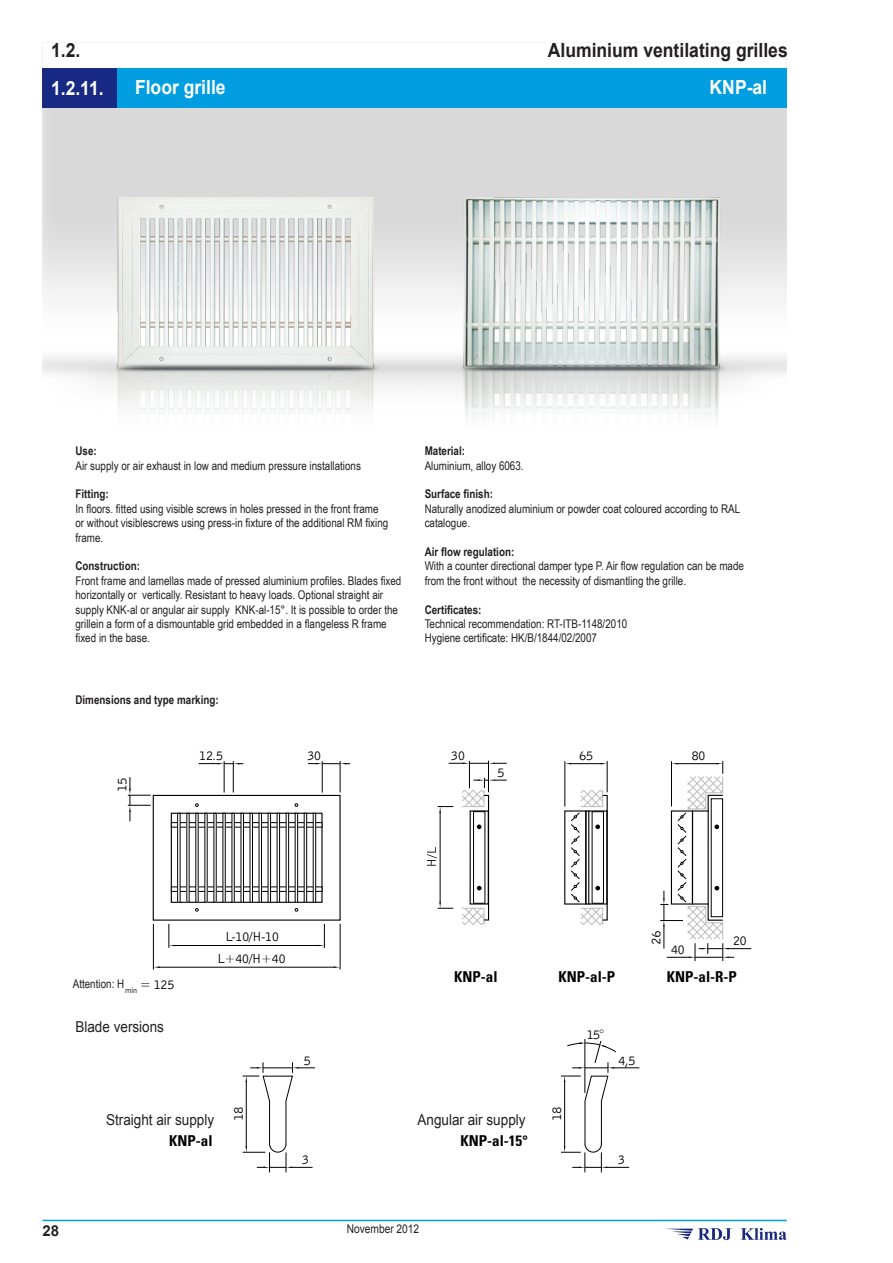
<style>
.page{position:relative;width:893px;height:1263px;background:#fff}
.page>*{position:absolute;margin:0;border:0;box-sizing:border-box;transform-origin:0 0}
.Naglowek_2{font:700 19.5px "Arial";color:#231f20;scale:.9 1}
.Naglowek3{font:700 19.5px "Arial";color:#fff;scale:.9 1}
.Tekst_bold{font:15px "Arial";color:#231f20;scale:.9 1}
.t1{font:700 condensed 15px "Univers Pl LT";color:#000}
.t2{font:700 15px "Arial";color:#231f20}
.t3{font:13.5px "Bell Gothic EU Normal";letter-spacing:-.05em;color:#000}
.Tekst{font:12px/14.4px "Arial Narrow";color:#231f20}
.Tekst_bold-2{font:700 12px "Arial Narrow";color:#231f20}
.t4{font:12px "Arial";color:#231f20;scale:.85 1}
.t5{font:12px "Arial";color:#231f20}
</style>
<div class="page">
<hr style="left:43px;top:1220px;width:744px;height:1px;background:#009ee0">
<svg style="left:665px;top:1228px;width:122px;height:12px"></svg>
<img style="left:96px;top:198px;width:298px;height:216px">
<img style="left:442px;top:198px;width:298px;height:222px">
<hr style="left:153px;top:924px;width:1px;height:45px;background:#000">
<hr style="left:340px;top:924px;width:1px;height:45px;background:#000">
<hr style="left:158px;top:967px;width:177px;height:1px;background:#000">
<hr style="left:322px;top:761px;width:1px;height:31px;background:#000">
<hr style="left:340px;top:761px;width:1px;height:31px;background:#000">
<svg style="left:308px;top:763px;width:42px;height:1px"></svg>
<hr style="left:224px;top:761px;width:1px;height:31px;background:#000">
<hr style="left:233px;top:761px;width:1px;height:31px;background:#000">
<svg style="left:128px;top:777px;width:213px;height:171px"></svg>
<div style="left:177px;top:813px;width:3px;height:89px;border:1px solid #000"></div>
<div style="left:232px;top:813px;width:3px;height:89px;border:1px solid #000"></div>
<div style="left:241px;top:813px;width:3px;height:89px;border:1px solid #000"></div>
<div style="left:250px;top:813px;width:3px;height:89px;border:1px solid #000"></div>
<div style="left:259px;top:813px;width:3px;height:89px;border:1px solid #000"></div>
<div style="left:268px;top:813px;width:3px;height:89px;border:1px solid #000"></div>
<div style="left:277px;top:813px;width:3px;height:89px;border:1px solid #000"></div>
<div style="left:286px;top:813px;width:3px;height:89px;border:1px solid #000"></div>
<div style="left:295px;top:813px;width:3px;height:89px;border:1px solid #000"></div>
<div style="left:304px;top:813px;width:3px;height:89px;border:1px solid #000"></div>
<div style="left:313px;top:813px;width:3px;height:89px;border:1px solid #000"></div>
<svg style="left:427px;top:761px;width:80px;height:164px"></svg>
<hr style="left:565px;top:761px;width:1px;height:45px;background:#000">
<hr style="left:607px;top:761px;width:1px;height:31px;background:#000">
<hr style="left:570px;top:763px;width:32px;height:1px;background:#000">
<div style="left:602px;top:795px;width:6px;height:125px;border:1px solid #000"></div>
<div style="left:588px;top:810px;width:19px;height:94px;border:1px solid #000"></div>
<div style="left:592px;top:811px;width:12px;height:92px;border:1px solid #000"></div>
<svg style="left:570px;top:790px;width:33px;height:135px"></svg>
<svg style="left:660px;top:761px;width:91px;height:200px"></svg>
<svg style="left:243px;top:1062px;width:72px;height:110px"></svg>
<hr style="left:585px;top:1039px;width:1px;height:54px;background:#000">
<svg style="left:561px;top:1040px;width:78px;height:132px"></svg>
<div style="left:43px;top:68px;width:74px;height:40px;background:#172982"></div>
<div style="left:117px;top:68px;width:670px;height:40px;background:#009ee0"></div>
<svg style="left:199px;top:761px;width:44px;height:3px"></svg>
<p class="Naglowek_2" style="left:51px;top:37px;width:34px">1.2.</p>
<p class="Naglowek_2" style="left:548px;top:37px;width:268px">Aluminium ventilating grilles</p>
<p class="Naglowek3" style="left:51px;top:75px;width:60px">1.2.11.</p>
<p class="Naglowek3" style="left:135px;top:75px;width:102px">Floor grille</p>
<p class="Naglowek3" style="left:710px;top:75px;width:65px">KNP-al</p>
<p class="Tekst_bold-2" style="left:75px;top:442px;width:23px">Use:</p>
<p class="Tekst" style="left:75px;top:458px;width:287px">Air supply or air exhaust in low and medium pressure installations</p>
<p class="Tekst_bold-2" style="left:75px;top:485px;width:35px">Fitting:</p>
<p class="Tekst" style="left:75px;top:501px;width:314px">In floors. fitted using visible screws in holes pressed in the front frame or without visiblescrews using press-in fixture of the additional RM fixing frame.</p>
<p class="Tekst_bold-2" style="left:75px;top:557px;width:66px">Construction:</p>
<p class="Tekst" style="left:75px;top:573px;width:327px">Front frame and lamellas made of pressed aluminium profiles. Blades fixed horizontally or vertically. Resistant to heavy loads. Optional straight air supply KNK-al or angular air supply KNK-al-15°. It is possible to order the grillein a form of a dismountable grid embedded in a flangeless R frame fixed in the base.</p>
<p class="Tekst_bold-2" style="left:75px;top:691px;width:145px">Dimensions and type marking:</p>
<p class="t3" style="left:114px;top:792px;width:16px;rotate:-90deg">15</p>
<p class="t3" style="left:199px;top:747px;width:26px">12,5</p>
<p class="t3" style="left:307px;top:747px;width:16px">30</p>
<p class="t5" style="left:212px;top:748px;width:5px">.</p>
<p class="Tekst_bold-2" style="left:425px;top:442px;width:42px">Material:</p>
<p class="Tekst" style="left:425px;top:458px;width:100px">Aluminium, alloy 6063.</p>
<p class="Tekst_bold-2" style="left:425px;top:485px;width:70px">Surface finish:</p>
<p class="Tekst" style="left:425px;top:501px;width:317px">Naturally anodized aluminium or powder coat coloured according to RAL catalogue.</p>
<p class="Tekst_bold-2" style="left:425px;top:543px;width:91px">Air flow regulation:</p>
<p class="Tekst" style="left:425px;top:559px;width:321px">With a counter directional damper type P. Air flow regulation can be made from the front without the necessity of dismantling the grille.</p>
<p class="Tekst_bold-2" style="left:425px;top:600px;width:58px">Certificates:</p>
<p class="Tekst" style="left:425px;top:616px;width:204px">Technical recommendation: RT-ITB-1148/2010</p>
<p class="Tekst" style="left:425px;top:631px;width:174px">Hygiene certificate: HK/B/1844/02/2007</p>
<p class="t3" style="left:451px;top:747px;width:16px">30</p>
<p class="t3" style="left:497px;top:764px;width:9px">5</p>
<p class="t3" style="left:579px;top:747px;width:16px">65</p>
<p class="t3" style="left:691px;top:747px;width:16px">80</p>
<p class="Tekst" style="left:73px;top:976px;width:53px">Attention: H</p>
<p class="t3" style="left:125px;top:976px;width:51px"><sub>min</sub> = 125</p>
<p class="Tekst_bold" style="left:75px;top:1016px;width:100px">Blade versions</p>
<p class="t3" style="left:225px;top:928px;width:55px">L-10/H-10</p>
<p class="t3" style="left:217px;top:950px;width:70px">L+40/H+40</p>
<p class="t3" style="left:304px;top:1052px;width:9px">5</p>
<p class="t1" style="left:454px;top:967px;width:45px">KNP-al</p>
<p class="t1" style="left:558px;top:967px;width:58px">KNP-al-P</p>
<p class="t3" style="left:648px;top:945px;width:16px;rotate:-90deg">26</p>
<p class="t3" style="left:671px;top:941px;width:16px">40</p>
<p class="t3" style="left:733px;top:932px;width:16px">20</p>
<p class="t1" style="left:667px;top:967px;width:72px">KNP-al-R-P</p>
<p class="t3" style="left:586px;top:1026px;width:19px">15°</p>
<p class="t3" style="left:618px;top:1052px;width:19px">4,5</p>
<p class="t3" style="left:230px;top:1121px;width:16px;rotate:-90deg">18</p>
<p class="Tekst_bold" style="left:106px;top:1110px;width:122px">Straight air supply</p>
<p class="Tekst_bold" style="left:418px;top:1110px;width:122px">Angular air supply</p>
<p class="t1" style="left:169px;top:1131px;width:45px">KNP-al</p>
<p class="t1" style="left:460px;top:1131px;width:69px">KNP-al-15°</p>
<p class="t3" style="left:302px;top:1151px;width:9px">3</p>
<p class="t2" style="left:43px;top:1220px;width:18px">28</p>
<p class="t4" style="left:347px;top:1221px;width:87px">November 2012</p>
<p class="t3" style="left:548px;top:1121px;width:16px;rotate:-90deg">18</p>
<p class="t3" style="left:618px;top:1151px;width:9px">3</p>
</div>
